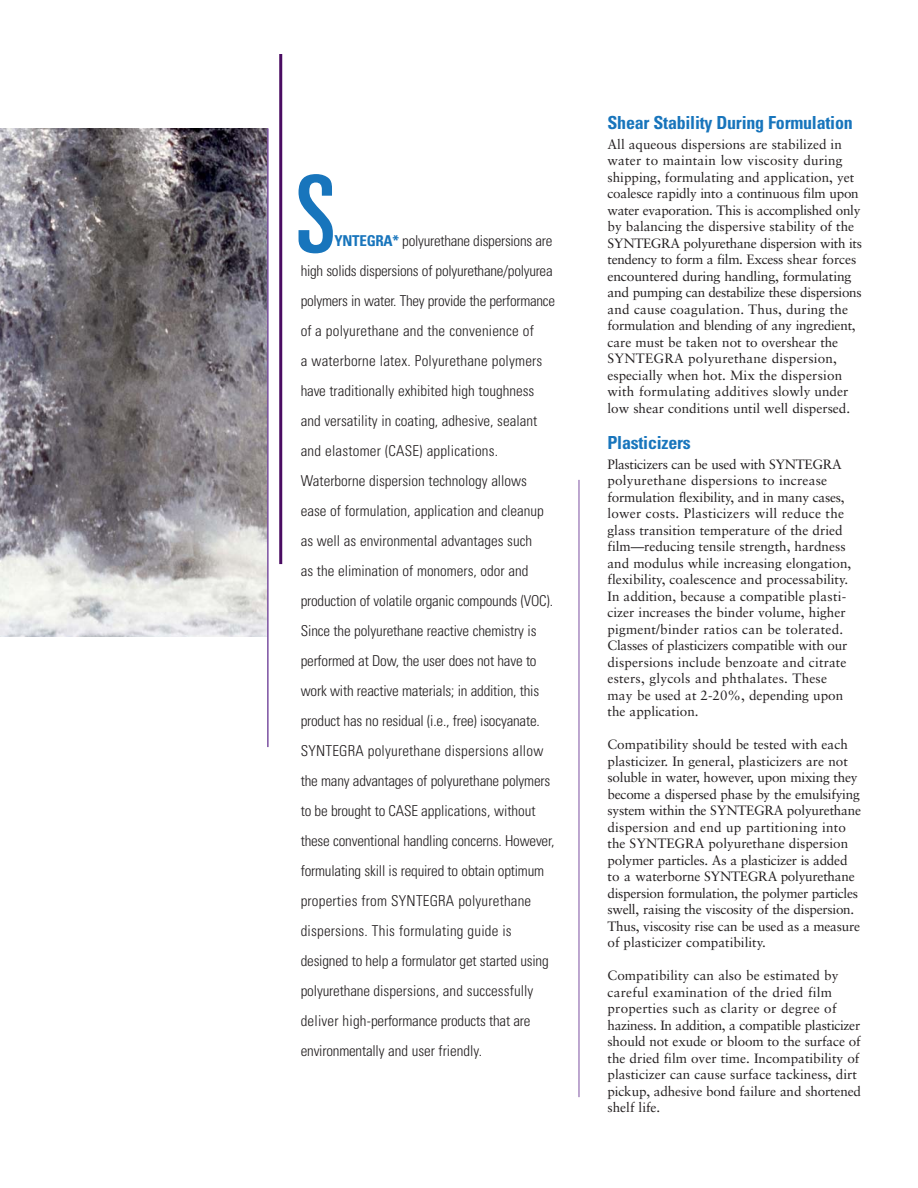
<style>
.page{position:relative;width:918px;height:1188px;background:#fff}
.page>*{position:absolute;margin:0;border:0;box-sizing:border-box;transform-origin:0 0}
.t1{font:ultra-condensed 108px "Univers";color:#1875bc}
.t2{font:700 condensed 18px "Univers";letter-spacing:-.015em;color:#1875bc}
.t3{font:300 condensed 15px/30px "Univers";letter-spacing:-.01em;color:#231f20}
.t4{font:13.5px/16.5px "Sabon";color:#231f20}
.s1{font-weight:700;color:#1875bc}
</style>
<div class="page">
<hr style="left:579px;top:480px;width:1px;height:617px;background:#7c51a1">
<hr style="left:279px;top:54px;width:3px;height:510px;background:#4a0c62">
<img style="left:0;top:128px;width:267px;height:509px">
<hr style="left:267px;top:128px;width:2px;height:619px;background:#7c51a1">
<h1 class="t1" style="left:296px;top:175px;width:41px">S</h1>
<p class="t3" style="left:301px;top:227px;width:256px;text-indent:34px"><span class="s1">YNTEGRA*</span> polyurethane dispersions are high solids dispersions of polyurethane/polyurea polymers in water. They provide the performance of a polyurethane and the convenience of<br>a waterborne latex. Polyurethane polymers have traditionally exhibited high toughness and versatility in coating, adhesive, sealant and elastomer (CASE) applications.<br>Waterborne dispersion technology allows ease of formulation, application and cleanup as well as environmental advantages such<br>as the elimination of monomers, odor and production of volatile organic compounds (VOC).<br>Since the polyurethane reactive chemistry is performed at Dow, the user does not have to work with reactive materials; in addition, this product has no residual (i.e., free) isocyanate.<br>SYNTEGRA polyurethane dispersions allow the many advantages of polyurethane polymers to be brought to CASE applications, without these conventional handling concerns. However, formulating skill is required to obtain optimum properties from SYNTEGRA polyurethane dispersions. This formulating guide is designed to help a formulator get started using polyurethane dispersions, and successfully deliver high-performance products that are environmentally and user friendly.</p>
<h2 class="t2" style="left:608px;top:116px;width:247px">Shear Stability During Formulation</h2>
<p class="t4" style="left:608px;top:137px;width:256px">All aqueous dispersions are stabilized in water to maintain low viscosity during shipping, formulating and application, yet coalesce rapidly into a continuous film upon water evaporation. This is accomplished only by balancing the dispersive stability of the SYNTEGRA polyurethane dispersion with its tendency to form a film. Excess shear forces encountered during handling, formulating and pumping can destabilize these dispersions and cause coagulation. Thus, during the formulation and blending of any ingredient, care must be taken not to overshear the SYNTEGRA polyurethane dispersion, especially when hot. Mix the dispersion with formulating additives slowly under low shear conditions until well dispersed.</p>
<h2 class="t2" style="left:608px;top:436px;width:85px">Plasticizers</h2>
<p class="t4" style="left:608px;top:457px;width:245px">Plasticizers can be used with SYNTEGRA polyurethane dispersions to increase formulation flexibility, and in many cases, lower costs. Plasticizers will reduce the glass transition temperature of the dried film—reducing tensile strength, hardness and modulus while increasing elongation, flexibility, coalescence and processability.<br>In addition, because a compatible plasti&shy;cizer increases the binder volume, higher pigment/binder ratios can be tolerated.<br>Classes of plasticizers compatible with our dispersions include benzoate and citrate esters, glycols and phthalates. These may be used at 2-20%, depending upon the application.</p>
<p class="t4" style="left:608px;top:737px;width:255px">Compatibility should be tested with each plasticizer. In general, plasticizers are not soluble in water, however, upon mixing they become a dispersed phase by the emulsifying system within the SYNTEGRA polyurethane dispersion and end up partitioning into the SYNTEGRA polyurethane dispersion polymer particles. As a plasticizer is added to a waterborne SYNTEGRA polyurethane dispersion formulation, the polymer particles swell, raising the viscosity of the dispersion.<br>Thus, viscosity rise can be used as a measure of plasticizer compatibility.</p>
<p class="t4" style="left:608px;top:968px;width:255px">Compatibility can also be estimated by careful examination of the dried film properties such as clarity or degree of haziness. In addition, a compatible plasticizer should not exude or bloom to the surface of the dried film over time. Incompatibility of plasticizer can cause surface tackiness, dirt pickup, adhesive bond failure and shortened shelf life.</p>
</div>
